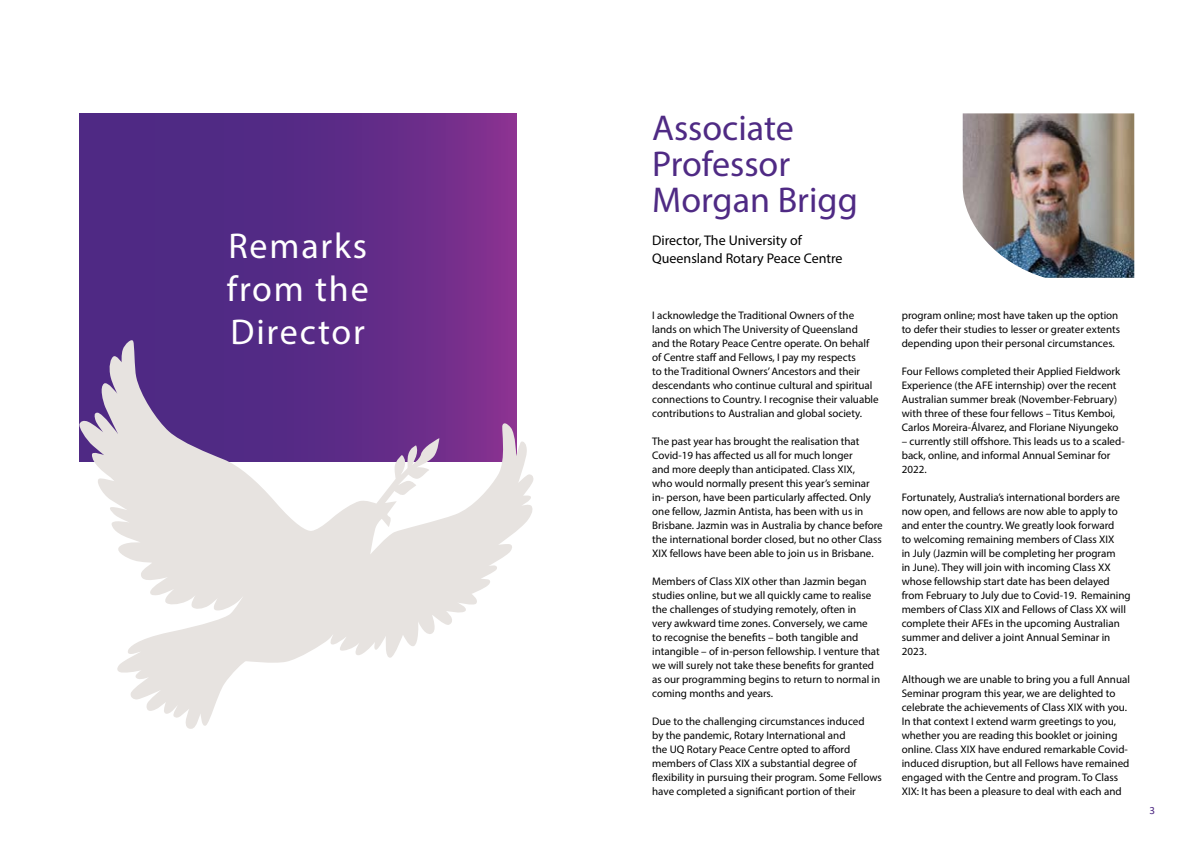
<style>
.page{position:relative;width:1191px;height:842px;background:#fff}
.page>*{position:absolute;margin:0;border:0;box-sizing:border-box;transform-origin:0 0}
.t1{font:36px/36px "Myriad Pro";color:#4f2a84}
.t2{font:36px/43.2px "Myriad Pro";letter-spacing:.05em;color:#fff;text-align:justify}
.t3{font:14px/18px "Myriad Pro";color:#000}
.t4{font:11px/14px "Myriad Pro";color:#000}
.t5{font:11px "Calibri";color:#4f2a84}
</style>
<div class="page">
<svg style="left:79px;top:113px;width:437px;height:225px;background:#5e2b87"></svg>
<img style="left:962px;top:113px;width:172px;height:165px">
<svg style="left:79px;top:338px;width:455px;height:391px"></svg>
<h1 class="t2" style="left:227px;top:224px;width:143px">Remarks from the Director</h1>
<h1 class="t1" style="left:652px;top:110px;width:207px">Associate<br>Professor<br>Morgan Brigg</h1>
<p class="t3" style="left:652px;top:231px;width:192px">Director, The University of<br>Queensland Rotary Peace Centre</p>
<p class="t4" style="left:652px;top:308px;width:228px">I acknowledge the Traditional Owners of the lands on which The University of Queensland<br>and the Rotary Peace Centre operate. On behalf of Centre staff and Fellows, I pay my respects<br>to the Traditional Owners’ Ancestors and their descendants who continue cultural and spiritual connections to Country. I recognise their valuable contributions to Australian and global society.</p>
<p class="t4" style="left:652px;top:434px;width:232px">The past year has brought the realisation that Covid-19 has affected us all for much longer<br>and more deeply than anticipated. Class XIX,<br>who would normally present this year’s seminar in- person, have been particularly affected. Only one fellow, Jazmin Antista, has been with us in Brisbane. Jazmin was in Australia by chance before the international border closed, but no other Class XIX fellows have been able to join us in Brisbane.</p>
<p class="t4" style="left:652px;top:574px;width:229px">Members of Class XIX other than Jazmin began studies online, but we all quickly came to realise the challenges of studying remotely, often in<br>very awkward time zones. Conversely, we came<br>to recognise the benefits – both tangible and intangible – of in-person fellowship. I venture that we will surely not take these benefits for granted as our programming begins to return to normal in coming months and years.</p>
<p class="t4" style="left:652px;top:714px;width:231px">Due to the challenging circumstances induced<br>by the pandemic, Rotary International and<br>the UQ Rotary Peace Centre opted to afford members of Class XIX a substantial degree of flexibility in pursuing their program. Some Fellows have completed a significant portion of their</p>
<p class="t4" style="left:901px;top:308px;width:220px">program online; most have taken up the option to defer their studies to lesser or greater extents depending upon their personal circumstances.</p>
<p class="t4" style="left:901px;top:364px;width:220px">Four Fellows completed their Applied Fieldwork Experience (the AFE internship) over the recent Australian summer break (November-February) with three of these four fellows – Titus Kemboi, Carlos Moreira-Álvarez, and Floriane Niyungeko</p>
<p class="t4" style="left:901px;top:434px;width:224px">– currently still offshore. This leads us to a scaled&shy;back, online, and informal Annual Seminar for<br>2022.</p>
<p class="t4" style="left:901px;top:490px;width:230px">Fortunately, Australia’s international borders are now open, and fellows are now able to apply to and enter the country. We greatly look forward<br>to welcoming remaining members of Class XIX<br>in July (Jazmin will be completing her program<br>in June). They will join with incoming Class XX whose fellowship start date has been delayed from February to July due to Covid-19. Remaining members of Class XIX and Fellows of Class XX will complete their AFEs in the upcoming Australian summer and deliver a joint Annual Seminar in 2023.</p>
<p class="t4" style="left:901px;top:672px;width:230px">Although we are unable to bring you a full Annual Seminar program this year, we are delighted to celebrate the achievements of Class XIX with you.<br>In that context I extend warm greetings to you, whether you are reading this booklet or joining online. Class XIX have endured remarkable Covid&shy;induced disruption, but all Fellows have remained engaged with the Centre and program. To Class XIX: It has been a pleasure to deal with each and</p>
<p class="t5" style="left:1149px;top:803px;width:7px">3</p>
</div>
